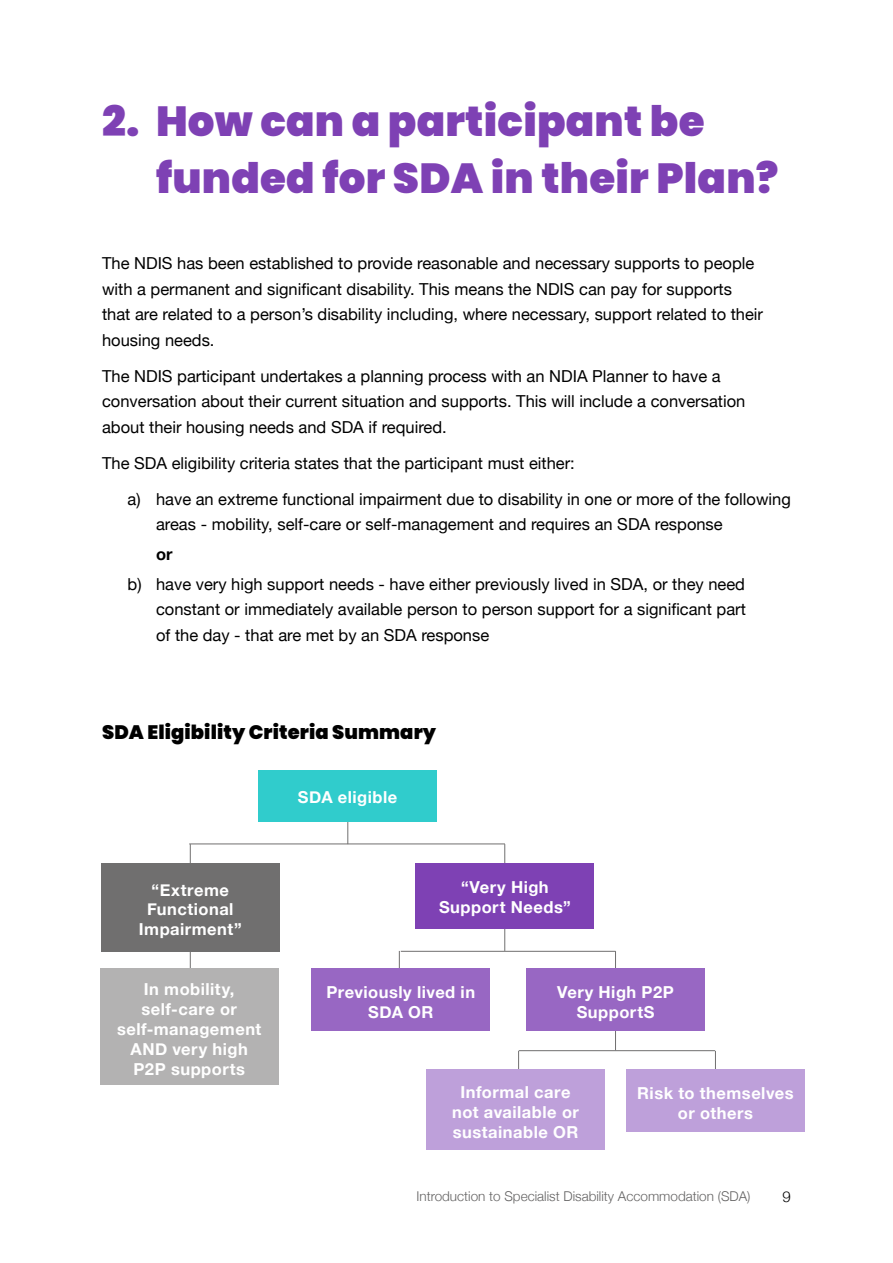
<style>
.page{position:relative;width:893px;height:1263px;background:#fff}
.page>*{position:absolute;margin:0;border:0;box-sizing:border-box;transform-origin:0 0}
.t1{font:900 42px/57px "Poppins";letter-spacing:.005em;color:#7e41b4}
.t2{font:900 19.5px "Poppins";letter-spacing:.005em;color:#000}
.t3{font:16.5px/25.5px "Helvetica Neue";color:#000}
.t4{font:700 16.5px/19.8px "Helvetica Neue";letter-spacing:.03em;color:#fff;text-align:center}
.t5{font:700 16.5px "Helvetica Neue";color:#000}
.t6{font:300 15px "Helvetica Neue";color:#000}
.t7{font:300 13.5px "Helvetica Neue";color:#646363}
</style>
<div class="page">
<hr style="left:189px;top:843px;width:316px;height:1px;background:#706f6f">
<hr style="left:190px;top:844px;width:1px;height:129px;background:#706f6f">
<hr style="left:504px;top:844px;width:1px;height:107px;background:#706f6f">
<hr style="left:401px;top:951px;width:214px;height:1px;background:#706f6f">
<hr style="left:519px;top:1050px;width:196px;height:1px;background:#706f6f">
<svg style="left:347px;top:822px;width:1px;height:22px"></svg>
<hr style="left:615px;top:951px;width:1px;height:99px;background:#706f6f">
<hr style="left:715px;top:1051px;width:1px;height:43px;background:#706f6f">
<hr style="left:518px;top:1051px;width:1px;height:43px;background:#706f6f">
<hr style="left:399px;top:951px;width:1px;height:65px;background:#706f6f">
<div style="left:258px;top:771px;width:179px;height:51px;background:#30cccc"></div>
<div style="left:416px;top:863px;width:178px;height:66px;background:#7e41b4"></div>
<div style="left:311px;top:968px;width:179px;height:63px;background:#9867c3"></div>
<div style="left:426px;top:1069px;width:179px;height:81px;background:#bea0da"></div>
<div style="left:526px;top:968px;width:179px;height:63px;background:#9867c3"></div>
<div style="left:626px;top:1069px;width:179px;height:63px;background:#bea0da"></div>
<div style="left:101px;top:863px;width:179px;height:88px;background:#706f6f"></div>
<div style="left:100px;top:968px;width:179px;height:117px;background:#b3b2b2"></div>
<h1 class="t1" style="left:156px;top:93px;width:624px;text-indent:-54px">2. How can a participant be funded for SDA in their Plan?</h1>
<p class="t3" style="left:102px;top:251px;width:663px">The NDIS has been established to provide reasonable and necessary supports to people with a permanent and significant disability. This means the NDIS can pay for supports that are related to a person’s disability including, where necessary, support related to their housing needs.</p>
<p class="t3" style="left:102px;top:364px;width:645px">The NDIS participant undertakes a planning process with an NDIA Planner to have a conversation about their current situation and supports. This will include a conversation about their housing needs and SDA if required.</p>
<p class="t3" style="left:128px;top:446px;width:665px;line-height:36.2px;text-indent:-26px">The SDA eligibility criteria states that the participant must either:<br>a) have an extreme functional impairment due to disability in one or more of the following</p>
<p class="t3" style="left:156px;top:513px;width:568px">areas - mobility, self-care or self-management and requires an SDA response</p>
<p class="t5" style="left:156px;top:541px;width:18px">or</p>
<p class="t3" style="left:156px;top:572px;width:591px;text-align:justify;text-indent:-28px">b) have very high support needs - have either previously lived in SDA, or they need constant or immediately available person to person support for a significant part of the day - that are met by an SDA response</p>
<p class="t2" style="left:102px;top:721px;width:335px">SDA Eligibility Criteria Summary</p>
<p class="t4" style="left:139px;top:880px;width:104px">“Extreme<br>Functional<br>Impairment”</p>
<p class="t4" style="left:117px;top:980px;width:146px">In mobility, self-care or self-management<br>AND very high<br>P2P supports</p>
<p class="t4" style="left:298px;top:787px;width:101px">SDA eligible</p>
<p class="t4" style="left:439px;top:877px;width:133px">“Very High<br>Support Needs”</p>
<p class="t4" style="left:326px;top:983px;width:150px">Previously lived in<br>SDA OR</p>
<p class="t4" style="left:557px;top:983px;width:118px">Very High P2P<br>SupportS</p>
<p class="t4" style="left:452px;top:1083px;width:128px">Informal care not available or sustainable OR</p>
<p class="t4" style="left:637px;top:1084px;width:158px">Risk to themselves or others</p>
<p class="t7" style="left:416px;top:1185px;width:336px">Introduction to Specialist Disability Accommodation (SDA)</p>
<p class="t6" style="left:783px;top:1185px;width:10px">9</p>
</div>
